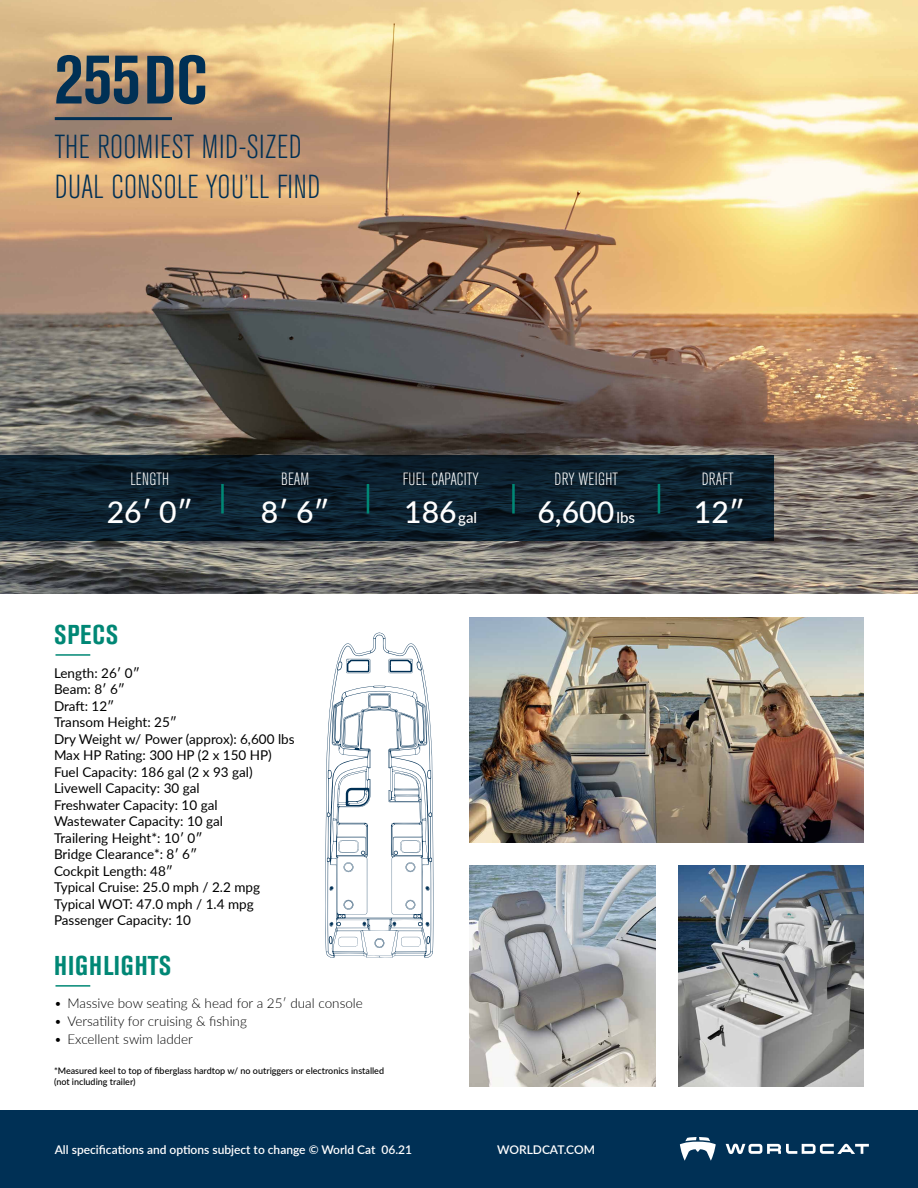
<style>
.page{position:relative;width:918px;height:1188px;background:#fff}
.page>*{position:absolute;margin:0;border:0;box-sizing:border-box;transform-origin:0 0}
.t1{font:700 condensed 72px "Akzidenz Grotesk BE";color:#003055}
.t2{font:300 condensed 33px/39.6px "Akzidenz Grotesk BE";letter-spacing:.01em;color:#003055}
.t3{font:500 30.15px "Lato";color:#fff}
.t4{font:700 condensed 27px "Akzidenz Grotesk BE";letter-spacing:.035em;color:#008775}
.t5{font:300 condensed 17.55px "Akzidenz Grotesk BE";color:#fff}
.t6{font:13.5px/16.5px "Lato";color:#000}
.t7{font:300 13.5px "Lato";color:#000}
.t8{font:600 12px "Lato";color:#fff}
.t9{font:500 9px/10.8px "Lato";color:#000}
.s1{font-size:67.5px}
.s2{font-size:15.15px}
</style>
<div class="page">
<div style="left:0;top:1110px;width:918px;height:78px;background:#003055"></div>
<svg style="left:726px;top:1144px;width:143px;height:10px"></svg>
<svg style="left:680px;top:1137px;width:36px;height:24px"></svg>
<img style="left:470px;top:617px;width:394px;height:225px">
<img style="left:678px;top:865px;width:186px;height:221px">
<img style="left:470px;top:865px;width:185px;height:221px">
<img style="left:0;top:0;width:918px;height:594px">
<hr style="left:55px;top:117px;width:117px;height:3px;background:#003055">
<svg style="left:0;top:455px;width:774px;height:85px;background:#0c202e"></svg>
<hr style="left:221px;top:484px;width:3px;height:30px;background:#008775">
<hr style="left:512px;top:484px;width:3px;height:30px;background:#008775">
<hr style="left:367px;top:484px;width:2px;height:30px;background:#008775">
<hr style="left:658px;top:484px;width:2px;height:30px;background:#008775">
<hr style="left:56px;top:654px;width:34px;height:2px;background:#008775">
<svg style="left:325px;top:632px;width:108px;height:326px"></svg>
<hr style="left:56px;top:985px;width:34px;height:2px;background:#008775">
<h1 class="t1" style="left:55px;top:37px;width:154px">255<span class="s1">DC</span></h1>
<h2 class="t2" style="left:55px;top:128px;width:267px">THE ROOMIEST MID-SIZED<br>DUAL CONSOLE YOU’LL FIND</h2>
<p class="t5" style="left:130px;top:469px;width:40px">LENGTH</p>
<h3 class="t3" style="left:107px;top:490px;width:87px">26ʹ 0ʺ</h3>
<p class="t5" style="left:281px;top:469px;width:30px">BEAM</p>
<h3 class="t3" style="left:261px;top:490px;width:70px">8ʹ 6ʺ</h3>
<p class="t5" style="left:403px;top:469px;width:77px">FUEL CAPACITY</p>
<h3 class="t3" style="left:404px;top:490px;width:75px">186<span class="s2">gal</span></h3>
<h3 class="t4" style="left:54px;top:620px;width:66px">SPECS</h3>
<p class="t6" style="left:54px;top:664px;width:242px">Length: 26ʹ 0ʺ<br>Beam: 8ʹ 6ʺ<br>Draft: 12ʺ<br>Transom Height: 25″<br>Dry Weight w/ Power (approx): 6,600 lbs<br>Max HP Rating: 300 HP (2 x 150 HP)<br>Fuel Capacity: 186 gal (2 x 93 gal)<br>Livewell Capacity: 30 gal<br>Freshwater Capacity: 10 gal<br>Wastewater Capacity: 10 gal<br>Trailering Height*: 10ʹ 0ʺ<br>Bridge Clearance*: 8ʹ 6ʺ<br>Cockpit Length: 48ʺ<br>Typical Cruise: 25.0 mph / 2.2 mpg<br>Typical WOT: 47.0 mph / 1.4 mpg<br>Passenger Capacity: 10</p>
<h3 class="t4" style="left:54px;top:951px;width:119px">HIGHLIGHTS</h3>
<p class="t7" style="left:54px;top:993px;width:310px">• Massive bow seating &amp; head for a 25ʹ dual console</p>
<p class="t7" style="left:54px;top:1011px;width:194px">• Versatility for cruising &amp; fishing</p>
<p class="t7" style="left:54px;top:1029px;width:141px">• Excellent swim ladder</p>
<p class="t9" style="left:54px;top:1065px;width:332px">*Measured keel to top of fiberglass hardtop w/ no outriggers or electronics installed (not including trailer)</p>
<p class="t5" style="left:555px;top:469px;width:65px">DRY WEIGHT</p>
<h3 class="t3" style="left:537px;top:490px;width:99px">6,600<span class="s2">lbs</span></h3>
<p class="t8" style="left:55px;top:1141px;width:359px">All specifications and options subject to change © World Cat 06.21</p>
<p class="t8" style="left:497px;top:1141px;width:99px">WORLDCAT.COM</p>
<p class="t5" style="left:702px;top:469px;width:34px">DRAFT</p>
<h3 class="t3" style="left:694px;top:490px;width:52px">12ʺ</h3>
</div>
